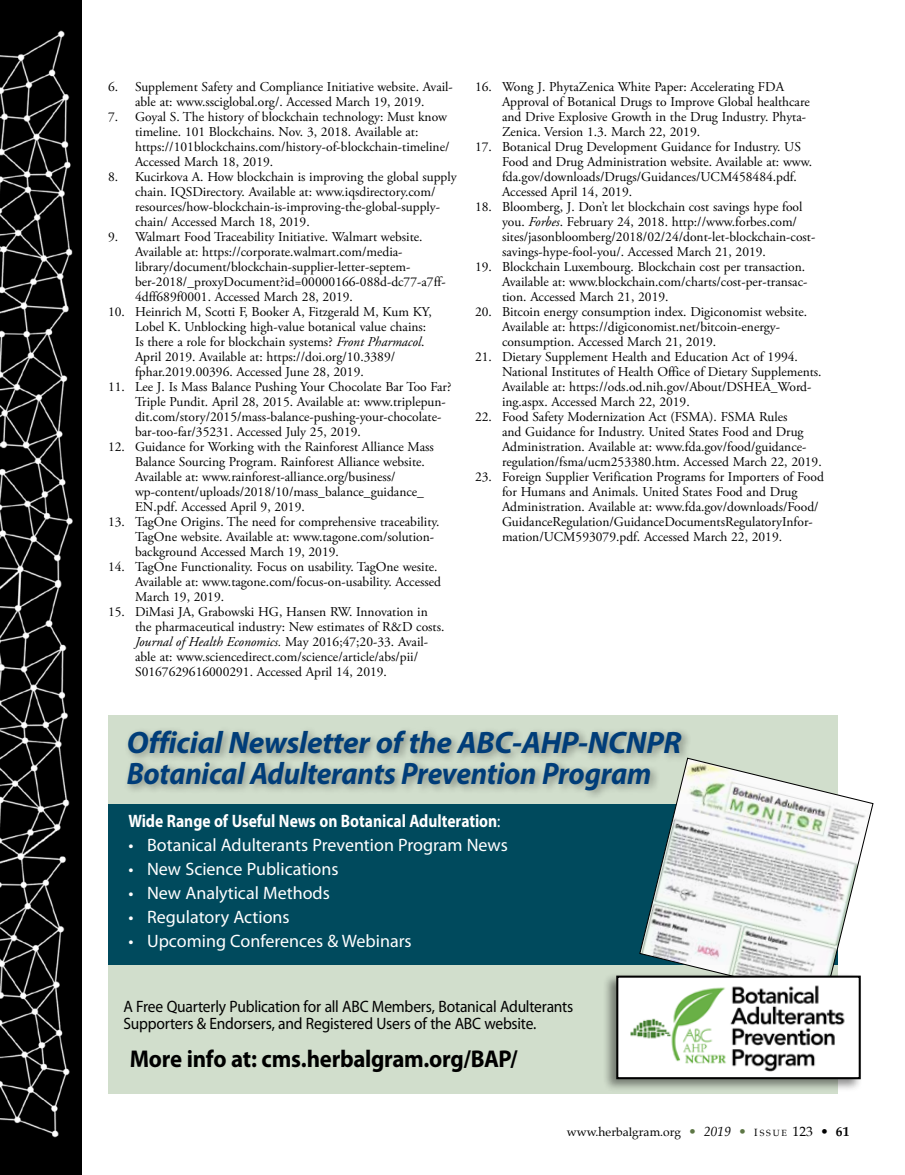
<style>
.page{position:relative;width:905px;height:1175px;background:#fff}
.page>*{position:absolute;margin:0;border:0;box-sizing:border-box;transform-origin:0 0}
.t1{font:italic 700 31.05px/31px "Myriad Pro";letter-spacing:-.01em;color:#003d79}
.t2{font:700 24.3px "Myriad Pro";letter-spacing:-.015em;color:#000;scale:.94 1}
.t3{font:18px "Myriad Pro";color:#fff}
.t4{font:700 18px "Myriad Pro";color:#fff;scale:.86 1}
.t5{font:16.5px/17.5px "Myriad Pro";letter-spacing:-.015em;color:#000;scale:.94 1}
.t6{font:13.5px/15px "Adobe Garamond Pro";color:#000}
.t7{font:12px "Palatino";color:#000}
.s1{font-style:italic}
.s2{font-weight:400}
.s3{font-size:13.5px;color:#5c7644}
.s4{font-style:italic;font-size:13.5px}
.s5{font-size:10.5px}
.s6{font-size:9px}
.s7{font-size:13.5px}
.s8{font-weight:700;font-size:13.5px}
</style>
<div class="page">
<img style="left:0;top:0;width:81px;height:1174px">
<div style="left:108px;top:716px;width:729px;height:378px;background:#d1decc"></div>
<div style="left:108px;top:804px;width:729px;height:160px;background:#004a5d"></div>
<div style="left:123px;top:725px;width:568px;height:75px;background:#000;opacity:.36"></div>
<svg style="left:638px;top:757px;width:236px;height:215px"></svg>
<div style="left:602px;top:972px;width:261px;height:120px;background:#000;opacity:.45"></div>
<div style="left:617px;top:976px;width:242px;height:102px;background:#fff"></div>
<div style="left:616px;top:975px;width:244px;height:104px;border:2px solid #000"></div>
<img style="left:630px;top:985px;width:215px;height:87px">
<p class="t6" style="left:108px;top:79px;width:346px;text-align:center">6. Supplement Safety and Compliance Initiative website. Avail&shy;able at: www.ssciglobal.org/. Accessed March 19, 2019.</p>
<p class="t6" style="left:135px;top:109px;width:316px;text-indent:-27px">7. Goyal S. The history of blockchain technology: Must know timeline. 101 Blockchains. Nov. 3, 2018. Available at: https://101blockchains.com/history-of-blockchain-timeline/ Accessed March 18, 2019.</p>
<p class="t6" style="left:135px;top:169px;width:323px;text-indent:-27px">8. Kucirkova A. How blockchain is improving the global supply chain. IQSDirectory. Available at: www.iqsdirectory.com/ resources/how-blockchain-is-improving-the-global-supply&shy;chain/ Accessed March 18, 2019.</p>
<p class="t6" style="left:135px;top:229px;width:312px;text-indent:-27px">9. Walmart Food Traceability Initiative. Walmart website.<br>Available at: https://corporate.walmart.com/media&shy;library/document/blockchain-supplier-letter-septem&shy;ber-2018/_proxyDocument?id=00000166-088d-dc77-a7ff-4dff689f0001. Accessed March 28, 2019.</p>
<p class="t6" style="left:135px;top:304px;width:298px;text-indent:-27px">10. Heinrich M, Scotti F, Booker A, Fitzgerald M, Kum KY, Lobel K. Unblocking high-value botanical value chains:<br>Is there a role for blockchain systems? <span class="s1">Front Pharmacol</span>.<br>April 2019. Available at: https://doi.org/10.3389/ fphar.2019.00396. Accessed June 28, 2019.</p>
<p class="t6" style="left:135px;top:379px;width:318px;text-indent:-27px">11. Lee J. Is Mass Balance Pushing Your Chocolate Bar Too Far?<br>Triple Pundit. April 28, 2015. Available at: www.triplepun&shy;dit.com/story/2015/mass-balance-pushing-your-chocolate&shy;bar-too-far/35231. Accessed July 25, 2019.</p>
<p class="t6" style="left:135px;top:439px;width:300px;text-indent:-27px">12. Guidance for Working with the Rainforest Alliance Mass Balance Sourcing Program. Rainforest Alliance website.<br>Available at: www.rainforest-alliance.org/business/ wp-content/uploads/2018/10/mass_balance_guidance_ EN.pdf. Accessed April 9, 2019.</p>
<p class="t6" style="left:135px;top:514px;width:306px;text-indent:-27px">13. TagOne Origins. The need for comprehensive traceability.<br>TagOne website. Available at: www.tagone.com/solution&shy;background Accessed March 19, 2019.</p>
<p class="t6" style="left:135px;top:559px;width:307px;text-indent:-27px">14. TagOne Functionality. Focus on usability. TagOne wesite.<br>Available at: www.tagone.com/focus-on-usability. Accessed<br>March 19, 2019.</p>
<p class="t6" style="left:135px;top:604px;width:311px;text-indent:-27px">15. DiMasi JA, Grabowski HG, Hansen RW. Innovation in the pharmaceutical industry: New estimates of R&amp;D costs.<br><span class="s1">Journal of Health Economics.</span> May 2016;47;20-33. Avail&shy;able at: www.sciencedirect.com/science/article/abs/pii/ S0167629616000291. Accessed April 14, 2019.</p>
<p class="t6" style="left:502px;top:79px;width:309px;text-indent:-27px">16. Wong J. PhytaZenica White Paper: Accelerating FDA Approval of Botanical Drugs to Improve Global healthcare and Drive Explosive Growth in the Drug Industry. Phyta-Zenica. Version 1.3. March 22, 2019.</p>
<p class="t6" style="left:502px;top:139px;width:311px;text-indent:-27px">17. Botanical Drug Development Guidance for Industry. US Food and Drug Administration website. Available at: www. fda.gov/downloads/Drugs/Guidances/UCM458484.pdf.<br>Accessed April 14, 2019.</p>
<p class="t6" style="left:502px;top:199px;width:315px;text-indent:-27px">18. Bloomberg, J. Don’t let blockchain cost savings hype fool you. <span class="s1">Forbes</span>. February 24, 2018. http://www.forbes.com/ sites/jasonbloomberg/2018/02/24/dont-let-blockchain-cost&shy;savings-hype-fool-you/. Accessed March 21, 2019.</p>
<p class="t6" style="left:502px;top:259px;width:307px;text-indent:-27px">19. Blockchain Luxembourg. Blockchain cost per transaction.<br>Available at: www.blockchain.com/charts/cost-per-transac&shy;tion. Accessed March 21, 2019.</p>
<p class="t6" style="left:502px;top:304px;width:307px;text-indent:-27px">20. Bitcoin energy consumption index. Digiconomist website.<br>Available at: https://digiconomist.net/bitcoin-energy&shy;consumption. Accessed March 21, 2019.</p>
<p class="t6" style="left:502px;top:349px;width:321px;text-indent:-27px">21. Dietary Supplement Health and Education Act of 1994.<br>National Institutes of Health Office of Dietary Supplements.<br>Available at: https://ods.od.nih.gov/About/DSHEA_Word&shy;ing.aspx. Accessed March 22, 2019.</p>
<p class="t6" style="left:502px;top:409px;width:321px;text-indent:-27px">22. Food Safety Modernization Act (FSMA). FSMA Rules<br>and Guidance for Industry. United States Food and Drug Administration. Available at: www.fda.gov/food/guidance&shy;regulation/fsma/ucm253380.htm. Accessed March 22, 2019.</p>
<p class="t6" style="left:502px;top:469px;width:323px;text-indent:-27px">23. Foreign Supplier Verification Programs for Importers of Food for Humans and Animals. United States Food and Drug Administration. Available at: www.fda.gov/downloads/Food/ GuidanceRegulation/GuidanceDocumentsRegulatoryInfor&shy;mation/UCM593079.pdf. Accessed March 22, 2019.</p>
<h1 class="t1" style="left:127px;top:727px;width:556px">Official Newsletter of the ABC-AHP-NCNPR<br>Botanical Adulterants Prevention Program</h1>
<h3 class="t4" style="left:128px;top:811px;width:434px">Wide Range of Useful News on Botanical Adulteration<span class="s2">:</span></h3>
<h3 class="t3" style="left:128px;top:835px;width:381px">• Botanical Adulterants Prevention Program News</h3>
<h3 class="t3" style="left:128px;top:859px;width:212px">• New Science Publications</h3>
<h3 class="t3" style="left:128px;top:883px;width:203px">• New Analytical Methods</h3>
<h3 class="t3" style="left:128px;top:907px;width:163px">• Regulatory Actions</h3>
<h3 class="t3" style="left:128px;top:931px;width:285px">• Upcoming Conferences &amp; Webinars</h3>
<p class="t5" style="left:123px;top:997px;width:480px">A Free Quarterly Publication for all ABC Members, Botanical Adulterants<br>Supporters &amp; Endorsers, and Registered Users of the ABC website.</p>
<h2 class="t2" style="left:130px;top:1045px;width:414px">More info at: cms.herbalgram.org/BAP/</h2>
<p class="t7" style="left:566px;top:1122px;width:284px">www.herbalgram.org <span class="s3">•</span> <span class="s4">2019</span> <span class="s3">•</span> <span class="s5">I</span> <span class="s6">S S U E</span> <span class="s7">123 •</span> <span class="s8">61</span></p>
</div>
